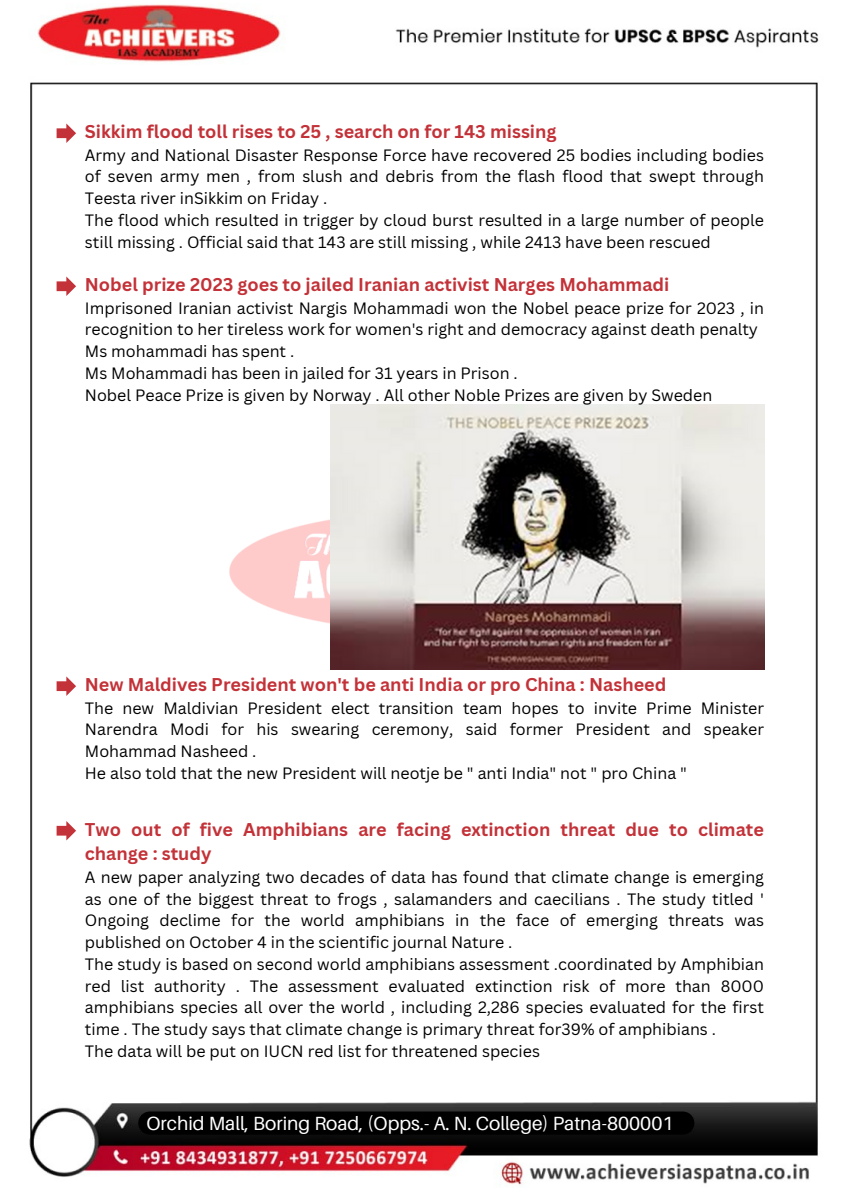
<style>
.page{position:relative;width:849px;height:1200px;background:#fff}
.page>*{position:absolute;margin:0;border:0;box-sizing:border-box;transform-origin:0 0}
.t1{font:19.1px "Aileron";color:#fff}
.t2{font:700 18px/24.8px "Canva Sans";color:#c33238}
.t3{font:16px/21.8px "Canva Sans";color:#000;text-align:justify}
</style>
<div class="page">
<img style="left:29px;top:4px;width:790px;height:1181px">
<img style="left:210px;top:482px;width:120px;height:183px">
<svg style="left:57px;top:123px;width:19px;height:20px"></svg>
<svg style="left:57px;top:676px;width:19px;height:20px"></svg>
<svg style="left:57px;top:821px;width:19px;height:19px"></svg>
<svg style="left:57px;top:277px;width:19px;height:19px"></svg>
<img style="left:330px;top:404px;width:434px;height:266px">
<div style="left:138px;top:1112px;width:556px;height:23px;background:#000;border-radius:12px"></div>
<p class="t2" style="left:85px;top:119px;width:473px">Sikkim flood toll rises to 25 , search on for 143 missing</p>
<p class="t3" style="left:85px;top:144px;width:680px">Army and National Disaster Response Force have recovered 25 bodies including bodies of seven army men , from slush and debris from the flash flood that swept through Teesta river inSikkim on Friday .</p>
<p class="t3" style="left:85px;top:209px;width:680px">The flood which resulted in trigger by cloud burst resulted in a large number of people still missing . Official said that 143 are still missing , while 2413 have been rescued</p>
<p class="t2" style="left:85px;top:272px;width:585px">Nobel prize 2023 goes to jailed Iranian activist Narges Mohammadi</p>
<p class="t3" style="left:85px;top:297px;width:680px">Imprisoned Iranian activist Nargis Mohammadi won the Nobel peace prize for 2023 , in recognition to her tireless work for women's right and democracy against death penalty</p>
<p class="t3" style="left:85px;top:340px;width:211px">Ms mohammadi has spent .</p>
<p class="t3" style="left:85px;top:362px;width:434px">Ms Mohammadi has been in jailed for 31 years in Prison .</p>
<p class="t3" style="left:85px;top:384px;width:628px">Nobel Peace Prize is given by Norway . All other Noble Prizes are given by Sweden</p>
<p class="t2" style="left:85px;top:672px;width:583px">New Maldives President won't be anti India or pro China : Nasheed</p>
<p class="t3" style="left:85px;top:697px;width:680px">The new Maldivian President elect transition team hopes to invite Prime Minister Narendra Modi for his swearing ceremony, said former President and speaker Mohammad Nasheed .</p>
<p class="t3" style="left:85px;top:762px;width:603px">He also told that the new President will neotje be " anti India" not " pro China "</p>
<p class="t2" style="left:85px;top:816px;width:680px">Two out of five Amphibians are facing extinction threat due to climate change : study</p>
<p class="t3" style="left:85px;top:866px;width:680px">A new paper analyzing two decades of data has found that climate change is emerging as one of the biggest threat to frogs , salamanders and caecilians . The study titled ' Ongoing declime for the world amphibians in the face of emerging threats was published on October 4 in the scientific journal Nature .</p>
<p class="t3" style="left:85px;top:953px;width:680px">The study is based on second world amphibians assessment .coordinated by Amphibian red list authority . The assessment evaluated extinction risk of more than 8000 amphibians species all over the world , including 2,286 species evaluated for the first time . The study says that climate change is primary threat for39% of amphibians .</p>
<p class="t3" style="left:85px;top:1040px;width:456px">The data will be put on IUCN red list for threatened species</p>
<p class="t1" style="left:146px;top:1111px;width:528px">Orchid Mall, Boring Road, (Opps.- A. N. College) Patna-800001</p>
</div>
